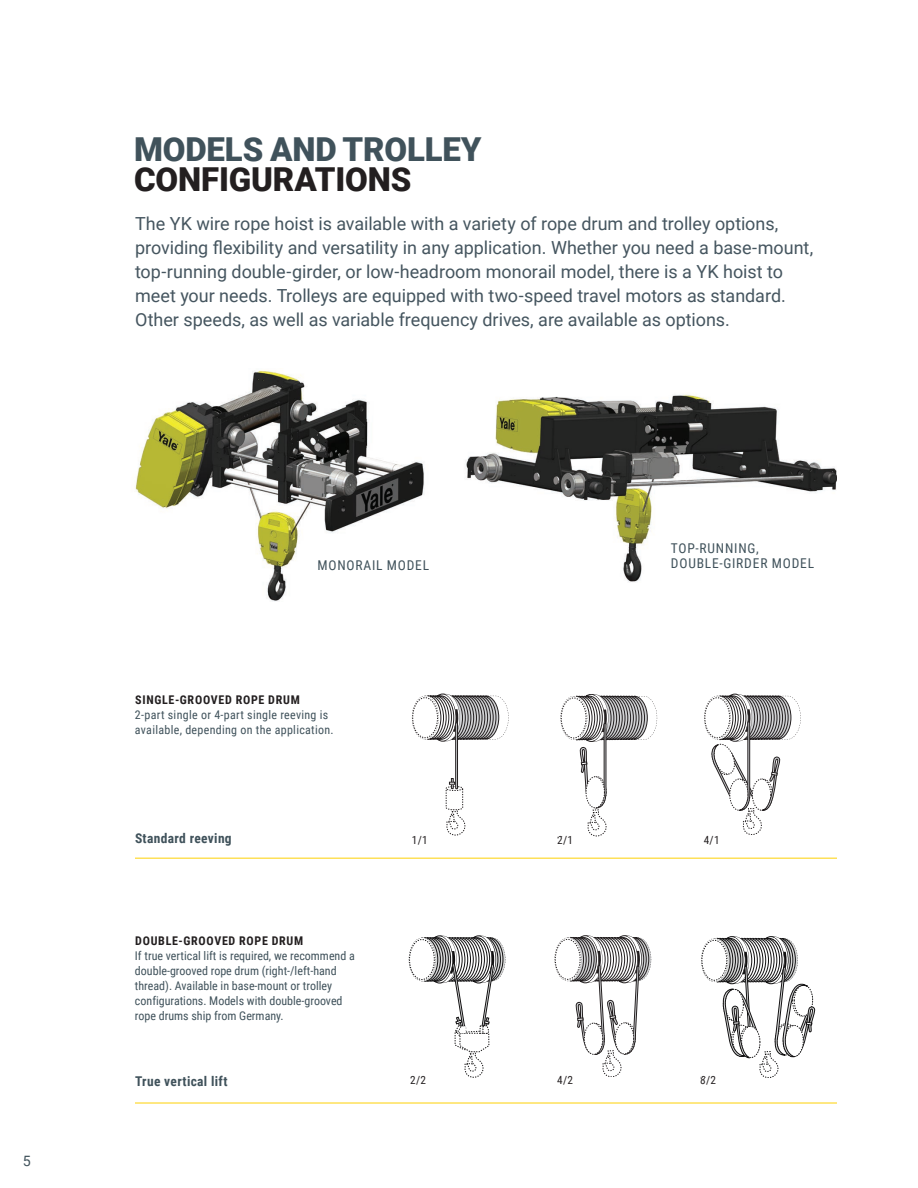
<style>
.page{position:relative;width:918px;height:1188px;background:#fff}
.page>*{position:absolute;margin:0;border:0;box-sizing:border-box;transform-origin:0 0}
.t1{font:900 33px "Roboto";letter-spacing:-.005em;color:#40525b}
.t2{font:900 33px "Roboto";letter-spacing:-.005em;color:#231f20}
.t3{font:18px/24px "Roboto";color:#45555f}
.t4{font:14.25px "Roboto";color:#40525b}
.t5{font:13.5px/15px "Roboto Condensed";letter-spacing:.06em;color:#40525b}
.t6{font:700 13.5px "Roboto Condensed";letter-spacing:.025em;color:#40525b}
.t7{font:12px/15px "Roboto Condensed";color:#40525b}
.t8{font:12px/15px "Roboto Condensed";letter-spacing:.025em;color:#40525b}
.t9{font:700 12px "Roboto Condensed";letter-spacing:.06em;color:#231f20}
.t10{font:11.25px "Roboto Condensed";color:#231f20}
</style>
<div class="page">
<hr style="left:135px;top:858px;width:702px;height:1px;background:#fed105">
<hr style="left:135px;top:1103px;width:702px;height:1px;background:#fed105">
<svg style="left:411px;top:694px;width:98px;height:141px"></svg>
<svg style="left:560px;top:694px;width:97px;height:142px"></svg>
<svg style="left:409px;top:936px;width:96px;height:142px"></svg>
<svg style="left:704px;top:694px;width:97px;height:141px"></svg>
<svg style="left:555px;top:936px;width:96px;height:141px"></svg>
<div style="left:615px;top:1023px;width:19px;height:31px;background:#fff;border-radius:50%"></div>
<div style="left:615px;top:1023px;width:19px;height:31px;border:1px dashed #231f20;border-radius:50%"></div>
<svg style="left:701px;top:936px;width:115px;height:142px"></svg>
<img style="left:134px;top:370px;width:290px;height:232px">
<img style="left:466px;top:394px;width:371px;height:188px">
<p class="t4" style="left:23px;top:1156px;width:10px">5</p>
<h1 class="t1" style="left:134px;top:130px;width:349px">MODELS AND TROLLEY</h1>
<h1 class="t2" style="left:134px;top:160px;width:279px">CONFIGURATIONS</h1>
<p class="t3" style="left:135px;top:213px;width:680px">The YK wire rope hoist is available with a variety of rope drum and trolley options, providing flexibility and versatility in any application. Whether you need a base-mount, top-running double-girder, or low-headroom monorail model, there is a YK hoist to meet your needs. Trolleys are equipped with two-speed travel motors as standard.<br>Other speeds, as well as variable frequency drives, are available as options.</p>
<p class="t5" style="left:317px;top:559px;width:113px">MONORAIL MODEL</p>
<p class="t9" style="left:135px;top:694px;width:166px">SINGLE-GROOVED ROPE DRUM</p>
<p class="t8" style="left:135px;top:708px;width:200px">2-part single or 4-part single reeving is available, depending on the application.</p>
<p class="t6" style="left:135px;top:832px;width:98px">Standard reeving</p>
<p class="t9" style="left:135px;top:935px;width:170px">DOUBLE-GROOVED ROPE DRUM</p>
<p class="t7" style="left:135px;top:949px;width:221px">If true vertical lift is required, we recommend a double-grooved rope drum (right-/left-hand thread). Available in base-mount or trolley configurations. Models with double-grooved rope drums ship from Germany.</p>
<p class="t10" style="left:412px;top:835px;width:17px">1/1</p>
<p class="t10" style="left:557px;top:835px;width:17px">2/1</p>
<p class="t5" style="left:671px;top:542px;width:145px">TOP-RUNNING,<br>DOUBLE-GIRDER MODEL</p>
<p class="t10" style="left:704px;top:835px;width:17px">4/1</p>
<p class="t6" style="left:135px;top:1075px;width:94px">True vertical lift</p>
<p class="t10" style="left:410px;top:1075px;width:17px">2/2</p>
<p class="t10" style="left:557px;top:1075px;width:17px">4/2</p>
<p class="t10" style="left:700px;top:1075px;width:17px">8/2</p>
</div>
